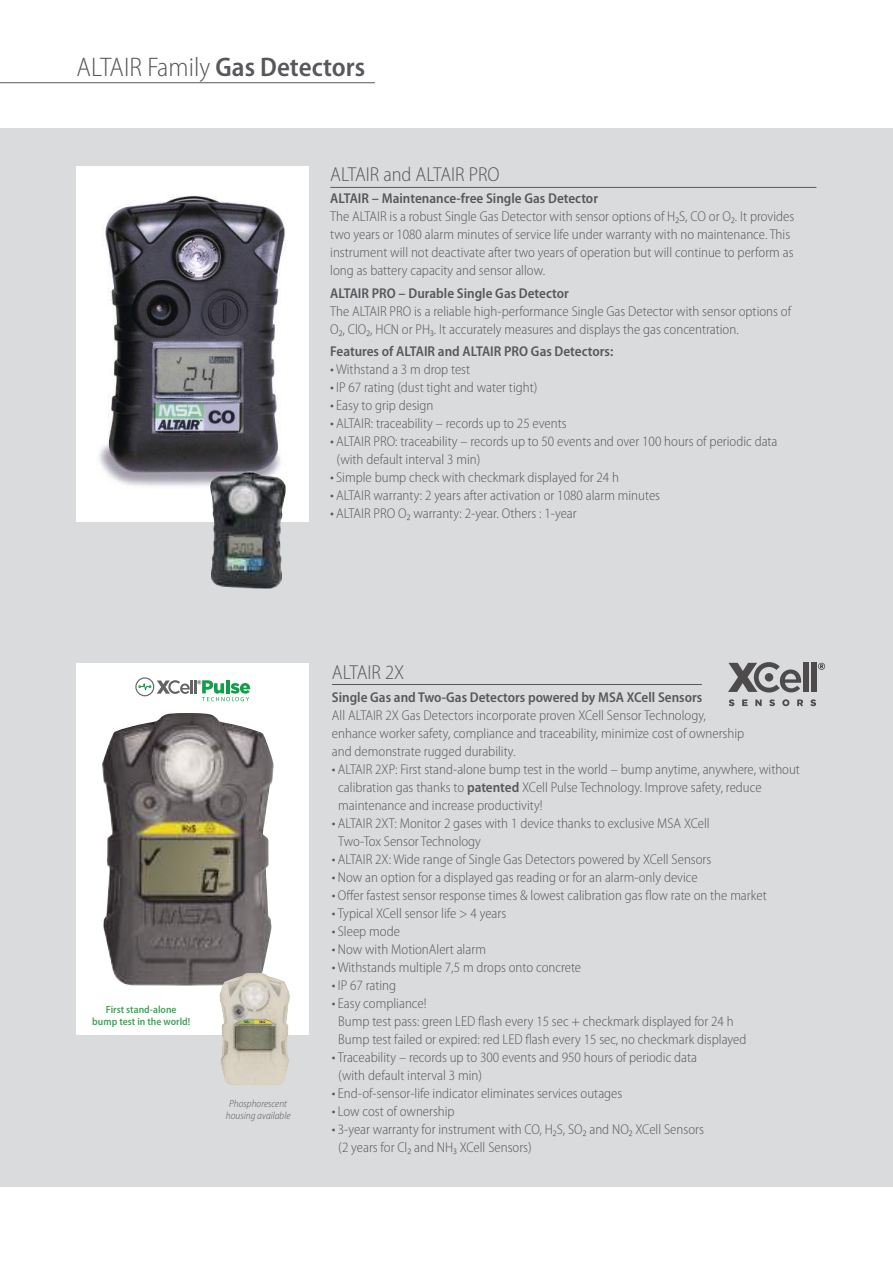
<style>
.page{position:relative;width:893px;height:1263px;background:#fff}
.page>*{position:absolute;margin:0;border:0;box-sizing:border-box;transform-origin:0 0}
.t1{font:300 semi-condensed 27px "Myriad Pro";color:#57585b}
.t2{font:300 semi-condensed 20.25px "Myriad Pro";color:#57585b}
.t3{font:300 semi-condensed 14.25px/18px "Myriad Pro";color:#57585b}
.t4{font:600 semi-condensed 14.25px "Myriad Pro";color:#57585b}
.t5{font:600 semi-condensed 10.5px/12px "Myriad Pro";color:#3fa656;text-align:center}
.t6{font:italic 300 semi-condensed 10.5px/12px "Myriad Pro";color:#57585b;text-align:center}
.s1{font-weight:600}
.s2{font-size:15.6px}
</style>
<div class="page">
<div style="left:0;top:128px;width:893px;height:1058px;background:#dadbdd"></div>
<div style="left:77px;top:663px;width:232px;height:371px;background:#fff"></div>
<img style="left:102px;top:713px;width:172px;height:272px">
<img style="left:219px;top:973px;width:71px;height:112px">
<hr style="left:332px;top:684px;width:370px;height:1px;background:#57585b">
<hr style="left:0;top:82px;width:375px;height:1px;background:#57585b">
<div style="left:77px;top:166px;width:232px;height:355px;background:#fff"></div>
<img style="left:99px;top:195px;width:187px;height:291px">
<hr style="left:330px;top:187px;width:486px;height:1px;background:#57585b">
<div style="left:803px;top:663px;width:5px;height:29px;background:#4e4b4c"></div>
<div style="left:811px;top:663px;width:5px;height:29px;background:#4e4b4c"></div>
<svg style="left:729px;top:699px;width:5px;height:7px"></svg>
<svg style="left:742px;top:699px;width:5px;height:7px"></svg>
<svg style="left:755px;top:699px;width:7px;height:7px"></svg>
<svg style="left:769px;top:699px;width:6px;height:7px"></svg>
<svg style="left:782px;top:699px;width:7px;height:7px"></svg>
<svg style="left:797px;top:699px;width:6px;height:7px"></svg>
<svg style="left:810px;top:699px;width:6px;height:7px"></svg>
<svg style="left:728px;top:662px;width:73px;height:30px"></svg>
<svg style="left:818px;top:663px;width:7px;height:7px"></svg>
<img style="left:210px;top:471px;width:76px;height:118px">
<svg style="left:139px;top:681px;width:12px;height:12px"></svg>
<div style="left:135px;top:677px;width:19px;height:19px;border:1px solid #656365;border-radius:50%"></div>
<svg style="left:157px;top:680px;width:93px;height:21px"></svg>
<h1 class="t1" style="left:77px;top:57px;width:290px">ALTAIR Family <span class="s1">Gas Detectors</span></h1>
<h2 class="t2" style="left:330px;top:167px;width:171px">ALTAIR and ALTAIR PRO</h2>
<p class="t4" style="left:330px;top:193px;width:269px">ALTAIR – Maintenance-free Single Gas Detector</p>
<p class="t3" style="left:330px;top:209px;width:466px">The ALTAIR is a robust Single Gas Detector with sensor options of H₂S, CO or O₂. It provides two years or 1080 alarm minutes of service life under warranty with no maintenance. This instrument will not deactivate after two years of operation but will continue to perform as long as battery capacity and sensor allow.</p>
<p class="t4" style="left:330px;top:288px;width:240px">ALTAIR PRO – Durable Single Gas Detector</p>
<p class="t3" style="left:330px;top:303px;width:462px">The ALTAIR PRO is a reliable high-performance Single Gas Detector with sensor options of<br>O₂, ClO₂, HCN or PH₃. It accurately measures and displays the gas concentration.</p>
<p class="t4" style="left:330px;top:346px;width:285px">Features of ALTAIR and ALTAIR PRO Gas Detectors:</p>
<p class="t3" style="left:330px;top:361px;width:141px"><span class="s2">•</span>Withstand a 3 m drop test</p>
<p class="t3" style="left:330px;top:379px;width:209px"><span class="s2">•</span> IP 67 rating (dust tight and water tight)</p>
<p class="t3" style="left:330px;top:397px;width:105px"><span class="s2">•</span> Easy to grip design</p>
<p class="t3" style="left:330px;top:415px;width:238px"><span class="s2">•</span> ALTAIR: traceability – records up to 25 events</p>
<p class="t3" style="left:337px;top:433px;width:442px;text-indent:-6px"><span class="s2">•</span> ALTAIR PRO: traceability – records up to 50 events and over 100 hours of periodic data (with default interval 3 min)</p>
<p class="t3" style="left:330px;top:469px;width:290px"><span class="s2">•</span> Simple bump check with checkmark displayed for 24 h</p>
<p class="t3" style="left:330px;top:487px;width:331px"><span class="s2">•</span> ALTAIR warranty: 2 years after activation or 1080 alarm minutes</p>
<p class="t3" style="left:330px;top:505px;width:248px"><span class="s2">•</span> ALTAIR PRO O₂ warranty: 2-year. Others : 1-year</p>
<p class="t5" style="left:92px;top:1004px;width:100px">First stand-alone bump test in the world!</p>
<p class="t6" style="left:226px;top:1098px;width:66px">Phosphorescent housing available</p>
<h2 class="t2" style="left:332px;top:664px;width:74px">ALTAIR 2X</h2>
<p class="t4" style="left:332px;top:692px;width:372px">Single Gas and Two-Gas Detectors powered by MSA XCell Sensors</p>
<p class="t3" style="left:332px;top:707px;width:414px">All ALTAIR 2X Gas Detectors incorporate proven XCell Sensor Technology, enhance worker safety, compliance and traceability, minimize cost of ownership and demonstrate rugged durability.</p>
<p class="t3" style="left:338px;top:761px;width:463px;text-indent:-6px"><span class="s2">•</span> ALTAIR 2XP: First stand-alone bump test in the world – bump anytime, anywhere, without calibration gas thanks to <span class="s1">patented</span> XCell Pulse Technology. Improve safety, reduce maintenance and increase productivity!</p>
<p class="t3" style="left:338px;top:815px;width:373px;text-indent:-6px"><span class="s2">•</span> ALTAIR 2XT: Monitor 2 gases with 1 device thanks to exclusive MSA XCell<br>Two-Tox Sensor Technology</p>
<p class="t3" style="left:332px;top:851px;width:381px"><span class="s2">•</span> ALTAIR 2X: Wide range of Single Gas Detectors powered by XCell Sensors</p>
<p class="t3" style="left:332px;top:869px;width:367px"><span class="s2">•</span> Now an option for a displayed gas reading or for an alarm-only device</p>
<p class="t3" style="left:332px;top:887px;width:436px"><span class="s2">•</span> Offer fastest sensor response times &amp; lowest calibration gas flow rate on the market</p>
<p class="t3" style="left:332px;top:905px;width:176px"><span class="s2">•</span> Typical XCell sensor life &gt; 4 years</p>
<p class="t3" style="left:332px;top:923px;width:69px"><span class="s2">•</span> Sleep mode</p>
<p class="t3" style="left:332px;top:941px;width:156px"><span class="s2">•</span> Now with MotionAlert alarm</p>
<p class="t3" style="left:332px;top:959px;width:251px"><span class="s2">•</span>Withstands multiple 7,5 m drops onto concrete</p>
<p class="t3" style="left:332px;top:977px;width:66px"><span class="s2">•</span> IP 67 rating</p>
<p class="t3" style="left:338px;top:995px;width:410px;text-indent:-6px"><span class="s2">•</span> Easy compliance!<br>Bump test pass: green LED flash every 15 sec + checkmark displayed for 24 h<br>Bump test failed or expired: red LED flash every 15 sec, no checkmark displayed</p>
<p class="t3" style="left:338px;top:1049px;width:360px;text-indent:-6px"><span class="s2">•</span> Traceability – records up to 300 events and 950 hours of periodic data (with default interval 3 min)</p>
<p class="t3" style="left:332px;top:1085px;width:292px"><span class="s2">•</span> End-of-sensor-life indicator eliminates services outages</p>
<p class="t3" style="left:332px;top:1103px;width:124px"><span class="s2">•</span> Low cost of ownership</p>
<p class="t3" style="left:338px;top:1121px;width:367px;text-indent:-6px"><span class="s2">•</span> 3-year warranty for instrument with CO, H₂S, SO₂ and NO₂ XCell Sensors (2 years for Cl₂ and NH₃ XCell Sensors)</p>
</div>
